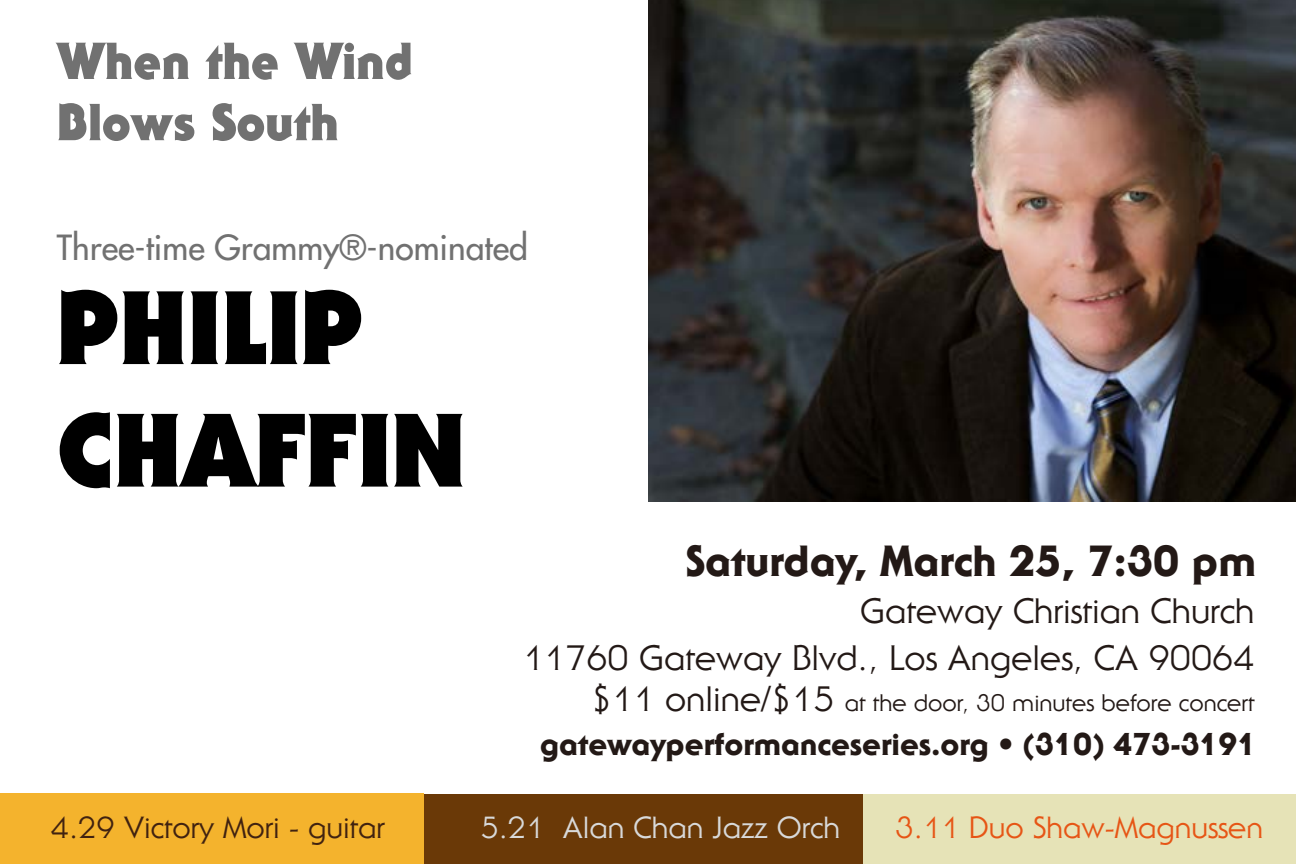
<style>
.page{position:relative;width:1296px;height:864px;background:#fff}
.page>*{position:absolute;margin:0;border:0;box-sizing:border-box;transform-origin:0 0}
.t1{font:900 102px/122.4px "Serif Gothic Std";color:#000}
.t2{font:900 51px/61.2px "Serif Gothic Std";color:#717171}
.t3{font:800 42.6px "Serif Gothic Std";color:#231916}
.t4{font:34.5px/46.8px "Serif Gothic Std";color:#231916;text-align:right}
.t5{font:500 33.6px "Futura Std";color:#717171}
.t6{font:800 30.9px "Serif Gothic Std";color:#231916}
.t7{font:30px "Serif Gothic Std";color:#402210}
.t8{font:30px "Serif Gothic Std";color:#e65515}
.t9{font:30px "Serif Gothic Std";color:#d8d9d9}
.t10{font:23.4px "Serif Gothic Std";color:#231916}
.s1{font-size:34.5px}
</style>
<div class="page">
<div style="left:424px;top:794px;width:444px;height:70px;background:#6a3907"></div>
<div style="left:864px;top:794px;width:432px;height:70px;background:#e6e3b7"></div>
<div style="left:0;top:794px;width:423px;height:70px;background:#f4b32d"></div>
<img style="left:648px;top:0;width:648px;height:501px">
<h2 class="t2" style="left:57px;top:30px;width:358px">When the Wind<br>Blows South</h2>
<p class="t5" style="left:57px;top:226px;width:473px">Three-time Grammy®-nominated</p>
<h1 class="t1" style="left:57px;top:265px;width:410px">PHILIP<br>CHAFFIN</h1>
<p class="t3" style="left:686px;top:534px;width:572px">Saturday, March 25, 7:30 pm</p>
<p class="t4" style="left:523px;top:587px;width:733px">Gateway Christian Church<br>11760 Gateway Blvd., Los Angeles, CA 90064</p>
<p class="t10" style="left:591px;top:689px;width:665px"><span class="s1">$11 online/$15</span> at the door, 30 minutes before concert</p>
<p class="t6" style="left:540px;top:725px;width:718px">gatewayperformanceseries.org • (310) 473-3191</p>
<p class="t7" style="left:51px;top:809px;width:336px">4.29 Victory Mori - guitar</p>
<p class="t9" style="left:480px;top:809px;width:361px">5.21 Alan Chan Jazz Orch</p>
<p class="t8" style="left:896px;top:809px;width:369px">3.11 Duo Shaw-Magnussen</p>
</div>
